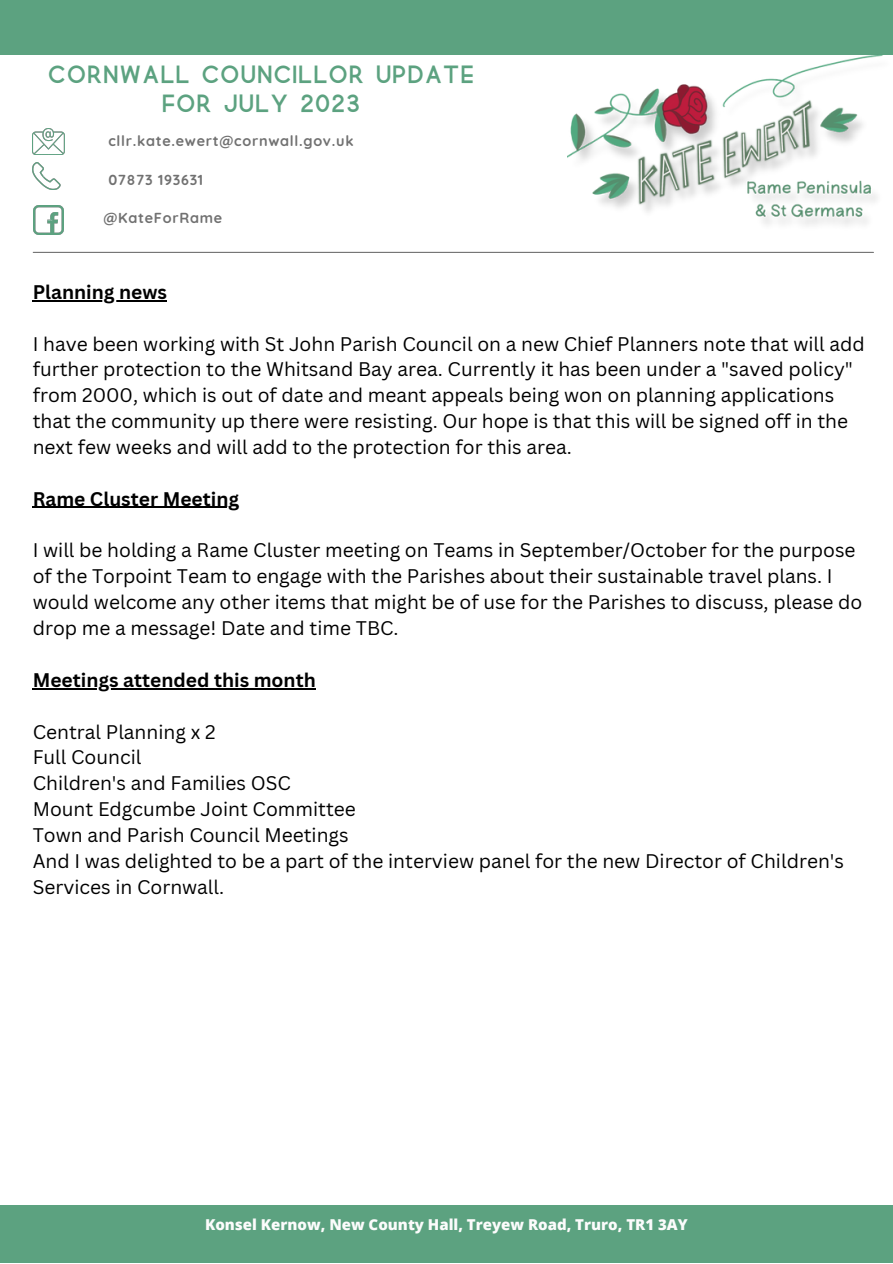
<style>
.page{position:relative;width:893px;height:1264px;background:#fff}
.page>*{position:absolute;margin:0;border:0;box-sizing:border-box;transform-origin:0 0}
.t1{font:700 21.3px "Quick";color:#5ca280}
.t2{font:19.2px/25.8px "Canva Sans";color:#000}
.t3{font:700 19.2px "Canva Sans";color:#000}
.t4{font:800 15px "Open Sans";color:#fcfcfc}
.t5{font:700 14.4px "Quicksand";letter-spacing:.05em;color:#717171}
</style>
<div class="page">
<div style="left:0;top:0;width:892px;height:54px;background:#5ca280"></div>
<div style="left:0;top:1205px;width:892px;height:57px;background:#5ca280"></div>
<img style="left:567px;top:54px;width:325px;height:199px">
<img style="left:33px;top:128px;width:31px;height:26px">
<img style="left:33px;top:163px;width:28px;height:27px">
<img style="left:34px;top:205px;width:29px;height:30px">
<hr style="left:33px;top:252px;width:840px;height:1px;background:#717171">
<hr style="left:33px;top:300px;width:134px;height:1px;background:#000">
<hr style="left:33px;top:507px;width:206px;height:1px;background:#000">
<hr style="left:33px;top:688px;width:283px;height:1px;background:#000">
<p class="t1" style="left:48px;top:66px;width:428px">CORNWALL COUNCILLOR UPDATE</p>
<p class="t1" style="left:162px;top:95px;width:200px">FOR JULY 2023</p>
<p class="t5" style="left:108px;top:131px;width:247px">cllr.kate.ewert@cornwall.gov.uk</p>
<p class="t5" style="left:108px;top:170px;width:96px">07873 193631</p>
<p class="t5" style="left:104px;top:209px;width:120px">@KateForRame</p>
<p class="t3" style="left:33px;top:278px;width:136px">Planning news</p>
<p class="t2" style="left:33px;top:330px;width:833px">I have been working with St John Parish Council on a new Chief Planners note that will add further protection to the Whitsand Bay area. Currently it has been under a "saved policy" from 2000, which is out of date and meant appeals being won on planning applications that the community up there were resisting. Our hope is that this will be signed off in the next few weeks and will add to the protection for this area.</p>
<p class="t3" style="left:33px;top:485px;width:208px">Rame Cluster Meeting</p>
<p class="t2" style="left:33px;top:537px;width:831px">I will be holding a Rame Cluster meeting on Teams in September/October for the purpose of the Torpoint Team to engage with the Parishes about their sustainable travel plans. I would welcome any other items that might be of use for the Parishes to discuss, please do drop me a message! Date and time TBC.</p>
<p class="t3" style="left:33px;top:666px;width:284px">Meetings attended this month</p>
<p class="t2" style="left:33px;top:718px;width:184px">Central Planning x 2</p>
<p class="t2" style="left:33px;top:744px;width:110px">Full Council</p>
<p class="t2" style="left:33px;top:770px;width:260px">Children's and Families OSC</p>
<p class="t2" style="left:33px;top:795px;width:325px">Mount Edgcumbe Joint Committee</p>
<p class="t2" style="left:33px;top:821px;width:317px">Town and Parish Council Meetings</p>
<p class="t2" style="left:33px;top:847px;width:812px">And I was delighted to be a part of the interview panel for the new Director of Children's<br>Services in Cornwall.</p>
<p class="t4" style="left:205px;top:1213px;width:484px">Konsel Kernow, New County Hall, Treyew Road, Truro, TR1 3AY</p>
</div>
